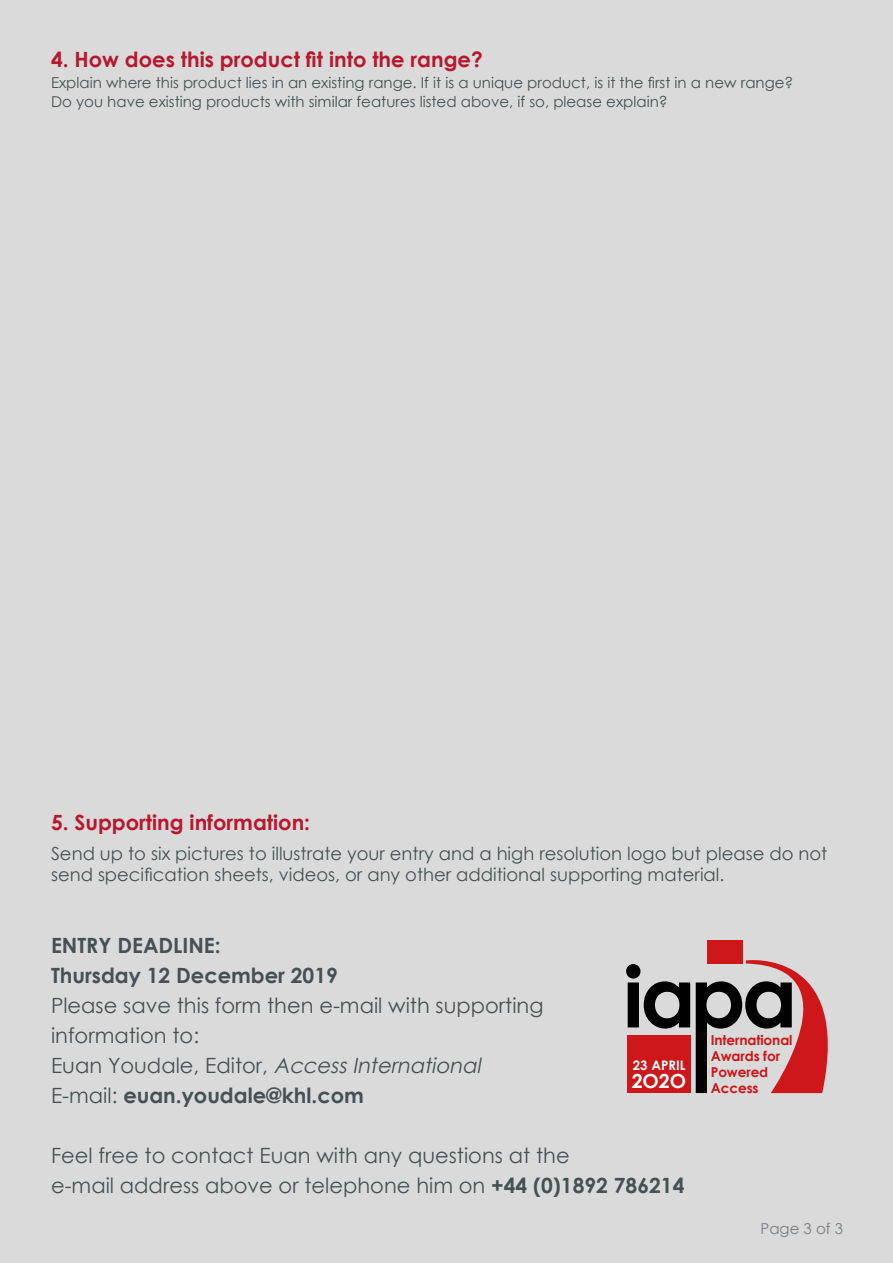
<style>
.page{position:relative;width:893px;height:1263px;background:#dadada}
.page>*{position:absolute;margin:0;border:0;box-sizing:border-box;transform-origin:0 0}
.t1{font:21px/30px "Century Gothic";color:#465155}
.t2{font:700 21px "Century Gothic";color:#b7182e}
.t3{font:700 21px/29.5px "Century Gothic";color:#465155}
.t4{font:700 19.5px "Century Gothic";color:#fff}
.t5{font:18px/21px "Century Gothic";color:#465155}
.t6{font:15px/19.5px "Century Gothic";color:#465155}
.t7{font:15px "Century Gothic";color:#757e83}
.t8{font:700 13.65px/15.9px "Century Gothic";letter-spacing:-.01em;color:#cd171a}
.t9{font:700 13.05px "Century Gothic";color:#fff}
.s1{font-style:italic}
.s2{font-weight:700}
</style>
<div class="page">
<svg style="left:626px;top:960px;width:202px;height:133px"></svg>
<div style="left:707px;top:940px;width:36px;height:23px;background:#cd171a"></div>
<div style="left:627px;top:1035px;width:63px;height:58px;background:#cd171a"></div>
<p class="t2" style="left:51px;top:43px;width:433px">4. How does this product fit into the range?</p>
<p class="t6" style="left:51px;top:72px;width:744px">Explain where this product lies in an existing range. If it is a unique product, is it the first in a new range?<br>Do you have existing products with similar features listed above, if so, please explain?</p>
<p class="t2" style="left:51px;top:806px;width:261px">5. Supporting information:</p>
<p class="t5" style="left:51px;top:842px;width:778px">Send up to six pictures to illustrate your entry and a high resolution logo but please do not send specification sheets, videos, or any other additional supporting material.</p>
<p class="t3" style="left:51px;top:930px;width:288px">ENTRY DEADLINE:<br>Thursday 12 December 2019</p>
<p class="t1" style="left:51px;top:990px;width:494px">Please save this form then e-mail with supporting information to:<br>E u a n Y o u d a l e , E d i t o r, <span class="s1">AccessInternational </span>E-mail: <span class="s2">euan.youdale@khl.com</span></p>
<p class="t8" style="left:711px;top:1032px;width:83px">International<br>Awards for<br>Powered</p>
<p class="t9" style="left:633px;top:1055px;width:54px">23 APRIL</p>
<p class="t4" style="left:632px;top:1066px;width:56px">2O2O</p>
<p class="t8" style="left:711px;top:1079px;width:49px">Access</p>
<p class="t1" style="left:51px;top:1140px;width:635px">Feel free to contact Euan with any questions at the<br>e-mail address above or telephone him on <span class="s2">+44 (0)1892 786214</span></p>
<p class="t7" style="left:760px;top:1218px;width:84px">Page 3 of 3</p>
</div>
